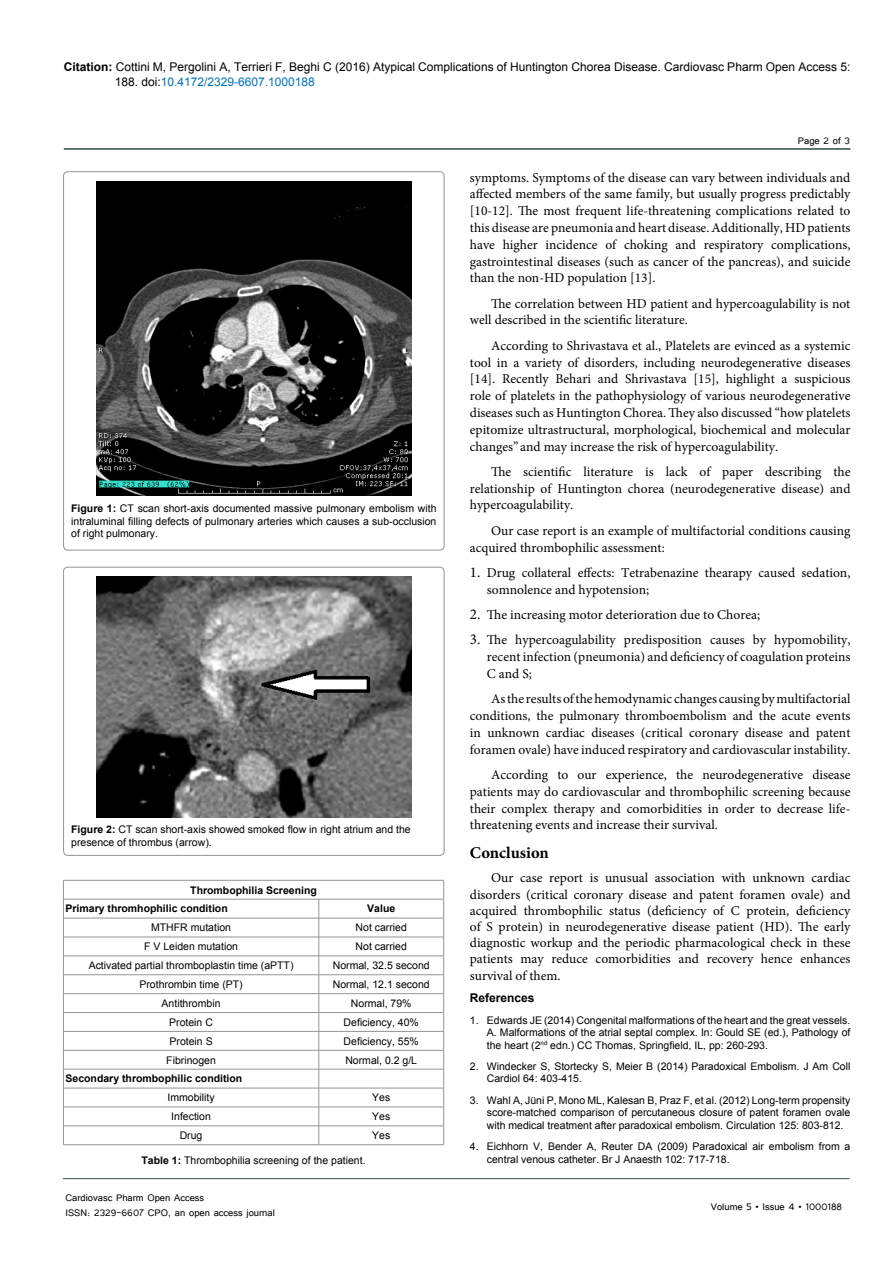
<style>
.page{position:relative;width:893px;height:1263px;background:#fff}
.page>*{position:absolute;margin:0;border:0;box-sizing:border-box;transform-origin:0 0}
.p1{font:700 16.5px "Minion Pro";color:#000}
.t1{font:13.5px/16.8px "Minion Pro";color:#000;text-align:justify}
.t2{font:12px/15px "Arial";color:#000}
.t3{font:12px/14.4px "Tunga";color:#000}
.t4{font:700 12px "Arial";color:#000}
.t5{font:10.5px/12.6px "Arial";color:#000;text-align:justify}
.t6{font:700 10.5px "Arial";color:#000}
.s1{font-weight:700}
.s2{color:#0072bc}
.s3{font-size:15px}
</style>
<div class="page">
<hr style="left:63px;top:1178px;width:787px;height:1px;background:#344b3f">
<hr style="left:64px;top:148px;width:786px;height:2px;background:#344b3f">
<img style="left:96px;top:181px;width:315px;height:315px">
<div style="left:64px;top:172px;width:380px;height:378px;border:1px solid #939598;border-radius:4px"></div>
<img style="left:96px;top:577px;width:315px;height:240px">
<div style="left:64px;top:567px;width:380px;height:288px;border:1px solid #939598;border-radius:4px"></div>
<hr style="left:63px;top:880px;width:256px;height:1px;background:#939598">
<hr style="left:319px;top:880px;width:125px;height:1px;background:#939598">
<hr style="left:63px;top:899px;width:256px;height:1px;background:#939598">
<hr style="left:319px;top:899px;width:125px;height:1px;background:#939598">
<hr style="left:63px;top:918px;width:256px;height:1px;background:#939598">
<hr style="left:319px;top:918px;width:125px;height:1px;background:#939598">
<hr style="left:63px;top:937px;width:256px;height:1px;background:#939598">
<hr style="left:319px;top:937px;width:125px;height:1px;background:#939598">
<hr style="left:63px;top:955px;width:256px;height:1px;background:#939598">
<hr style="left:319px;top:955px;width:125px;height:1px;background:#939598">
<hr style="left:63px;top:974px;width:256px;height:1px;background:#939598">
<hr style="left:319px;top:974px;width:125px;height:1px;background:#939598">
<hr style="left:63px;top:993px;width:256px;height:1px;background:#939598">
<hr style="left:319px;top:993px;width:125px;height:1px;background:#939598">
<hr style="left:63px;top:1012px;width:256px;height:1px;background:#939598">
<hr style="left:319px;top:1012px;width:125px;height:1px;background:#939598">
<hr style="left:63px;top:1031px;width:256px;height:1px;background:#939598">
<hr style="left:319px;top:1031px;width:125px;height:1px;background:#939598">
<hr style="left:63px;top:1050px;width:256px;height:1px;background:#939598">
<hr style="left:319px;top:1050px;width:125px;height:1px;background:#939598">
<hr style="left:63px;top:1069px;width:256px;height:1px;background:#939598">
<hr style="left:319px;top:1069px;width:125px;height:1px;background:#939598">
<hr style="left:63px;top:1088px;width:256px;height:1px;background:#939598">
<hr style="left:319px;top:1088px;width:125px;height:1px;background:#939598">
<hr style="left:63px;top:1107px;width:256px;height:1px;background:#939598">
<hr style="left:319px;top:1107px;width:125px;height:1px;background:#939598">
<hr style="left:63px;top:1125px;width:256px;height:1px;background:#939598">
<svg style="left:63px;top:880px;width:1px;height:264px"></svg>
<hr style="left:319px;top:1125px;width:125px;height:1px;background:#939598">
<svg style="left:319px;top:899px;width:1px;height:245px"></svg>
<svg style="left:443px;top:880px;width:1px;height:264px"></svg>
<hr style="left:63px;top:1144px;width:256px;height:1px;background:#939598">
<hr style="left:319px;top:1144px;width:125px;height:1px;background:#939598">
<p class="t2" style="left:115px;top:59px;width:737px;text-indent:-51px"><span class="s1">Citation:</span> Cottini M, Pergolini A, Terrieri F, Beghi C (2016) Atypical Complications of Huntington Chorea Disease. Cardiovasc Pharm Open Access 5:<br>188. doi:<span class="s2">10.4172/2329-6607.1000188</span></p>
<p class="t5" style="left:71px;top:502px;width:367px"><span class="s1">Figure 1:</span> CT scan short-axis documented massive pulmonary embolism with intraluminal filling defects of pulmonary arteries which causes a sub-occlusion of right pulmonary.</p>
<p class="t5" style="left:71px;top:823px;width:341px"><span class="s1">Figure 2:</span> CT scan short-axis showed smoked flow in right atrium and the presence of thrombus (arrow).</p>
<p class="t6" style="left:190px;top:883px;width:128px">Thrombophilia Screening</p>
<p class="t6" style="left:66px;top:902px;width:164px">Primary thromhophilic condition</p>
<p class="t6" style="left:367px;top:902px;width:30px">Value</p>
<p class="t5" style="left:151px;top:921px;width:81px">MTHFR mutation</p>
<p class="t5" style="left:356px;top:921px;width:53px">Not carried</p>
<p class="t5" style="left:144px;top:940px;width:95px">F V Leiden mutation</p>
<p class="t5" style="left:356px;top:940px;width:53px">Not carried</p>
<p class="t5" style="left:89px;top:959px;width:206px">Activated partial thromboplastin time (aPTT)</p>
<p class="t5" style="left:333px;top:959px;width:98px">Normal, 32.5 second</p>
<p class="t5" style="left:139px;top:978px;width:105px">Prothrombin time (PT)</p>
<p class="t5" style="left:333px;top:978px;width:98px">Normal, 12.1 second</p>
<p class="t5" style="left:162px;top:997px;width:60px">Antithrombin</p>
<p class="t5" style="left:351px;top:997px;width:62px">Normal, 79%</p>
<p class="t5" style="left:169px;top:1016px;width:45px">Protein C</p>
<p class="t5" style="left:344px;top:1016px;width:77px">Deficiency, 40%</p>
<p class="t5" style="left:169px;top:1035px;width:45px">Protein S</p>
<p class="t5" style="left:344px;top:1035px;width:77px">Deficiency, 55%</p>
<p class="t5" style="left:166px;top:1054px;width:51px">Fibrinogen</p>
<p class="t5" style="left:345px;top:1054px;width:73px">Normal, 0.2 g/L</p>
<p class="t6" style="left:66px;top:1072px;width:178px">Secondary thrombophilic condition</p>
<p class="t5" style="left:167px;top:1091px;width:49px">Immobility</p>
<p class="t5" style="left:372px;top:1091px;width:20px">Yes</p>
<p class="t5" style="left:171px;top:1110px;width:41px">Infection</p>
<p class="t5" style="left:372px;top:1110px;width:20px">Yes</p>
<p class="t5" style="left:180px;top:1129px;width:24px">Drug</p>
<p class="t5" style="left:372px;top:1129px;width:20px">Yes</p>
<p class="t5" style="left:141px;top:1154px;width:226px"><span class="s1">Table 1:</span> Thrombophilia screening of the patient.</p>
<p class="t3" style="left:65px;top:1190px;width:211px">Cardiovasc Pharm Open Access<br>ISSN: 2329-6607 CPO, an open access journal</p>
<p class="t3" style="left:798px;top:133px;width:53px">Page 2 of 3</p>
<p class="t1" style="left:470px;top:169px;width:382px">symptoms. Symptoms of the disease can vary between individuals and affected members of the same family, but usually progress predictably [10-12]. The most frequent life-threatening complications related to this disease are pneumonia and heart disease. Additionally, HD patients have higher incidence of choking and respiratory complications, gastrointestinal diseases (such as cancer of the pancreas), and suicide than the non-HD population [13].</p>
<p class="t1" style="left:470px;top:295px;width:382px;text-indent:21px">The correlation between HD patient and hypercoagulability is not well described in the scientific literature.</p>
<p class="t1" style="left:470px;top:337px;width:382px;text-indent:21px">According to Shrivastava et al., Platelets are evinced as a systemic tool in a variety of disorders, including neurodegenerative diseases [14]. Recently Behari and Shrivastava [15], highlight a suspicious role of platelets in the pathophysiology of various neurodegenerative diseases such as Huntington Chorea. They also discussed “how platelets epitomize ultrastructural, morphological, biochemical and molecular changes” and may increase the risk of hypercoagulability.</p>
<p class="t1" style="left:470px;top:463px;width:382px;text-indent:21px">The scientific literature is lack of paper describing the relationship of Huntington chorea (neurodegenerative disease) and hypercoagulability.</p>
<p class="t1" style="left:470px;top:522px;width:382px;text-indent:21px">Our case report is an example of multifactorial conditions causing acquired thrombophilic assessment:</p>
<p class="t1" style="left:487px;top:564px;width:365px;text-indent:-17px"><span class="s3">1.</span> Drug collateral effects: Tetrabenazine thearapy caused sedation, somnolence and hypotension;</p>
<p class="t1" style="left:470px;top:606px;width:292px"><span class="s3">2.</span> The increasing motor deterioration due to Chorea;</p>
<p class="t1" style="left:487px;top:632px;width:365px;text-indent:-17px"><span class="s3">3.</span> The hypercoagulability predisposition causes by hypomobility, recent infection (pneumonia) and deficiency of coagulation proteins C and S;</p>
<p class="t1" style="left:470px;top:690px;width:382px;text-indent:21px">As the results of the hemodynamic changes causing by multifactorial conditions, the pulmonary thromboembolism and the acute events in unknown cardiac diseases (critical coronary disease and patent foramen ovale) have induced respiratory and cardiovascular instability.</p>
<p class="t1" style="left:470px;top:766px;width:382px;text-indent:21px">According to our experience, the neurodegenerative disease patients may do cardiovascular and thrombophilic screening because their complex therapy and comorbidities in order to decrease life&shy;threatening events and increase their survival.</p>
<p class="p1" style="left:470px;top:841px;width:81px">Conclusion</p>
<p class="t1" style="left:470px;top:870px;width:382px;line-height:16.2px;text-indent:21px">Our case report is unusual association with unknown cardiac disorders (critical coronary disease and patent foramen ovale) and acquired thrombophilic status (deficiency of C protein, deficiency of S protein) in neurodegenerative disease patient (HD). The early diagnostic workup and the periodic pharmacological check in these patients may reduce comorbidities and recovery hence enhances survival of them.</p>
<p class="t4" style="left:470px;top:990px;width:66px">References</p>
<p class="t5" style="left:487px;top:1014px;width:365px;text-indent:-17px">1. Edwards JE (2014) Congenital malformations of the heart and the great vessels.<br>A. Malformations of the atrial septal complex. In: Gould SE (ed.), Pathology of the heart (2<sup>nd</sup> edn.) CC Thomas, Springfield, IL, pp: 260-293.</p>
<p class="t5" style="left:487px;top:1060px;width:365px;text-indent:-17px">2. Windecker S, Stortecky S, Meier B (2014) Paradoxical Embolism. J Am Coll<br>Cardiol 64: 403-415.</p>
<p class="t5" style="left:487px;top:1094px;width:365px;text-indent:-17px">3. Wahl A, Jüni P, Mono ML, Kalesan B, Praz F, et al. (2012) Long-term propensity score-matched comparison of percutaneous closure of patent foramen ovale with medical treatment after paradoxical embolism. Circulation 125: 803-812.</p>
<p class="t5" style="left:487px;top:1140px;width:365px;text-indent:-17px">4. Eichhorn V, Bender A, Reuter DA (2009) Paradoxical air embolism from a central venous catheter. Br J Anaesth 102: 717-718.</p>
<p class="t3" style="left:711px;top:1199px;width:133px">Volume 5 • Issue 4 • 1000188</p>
</div>
